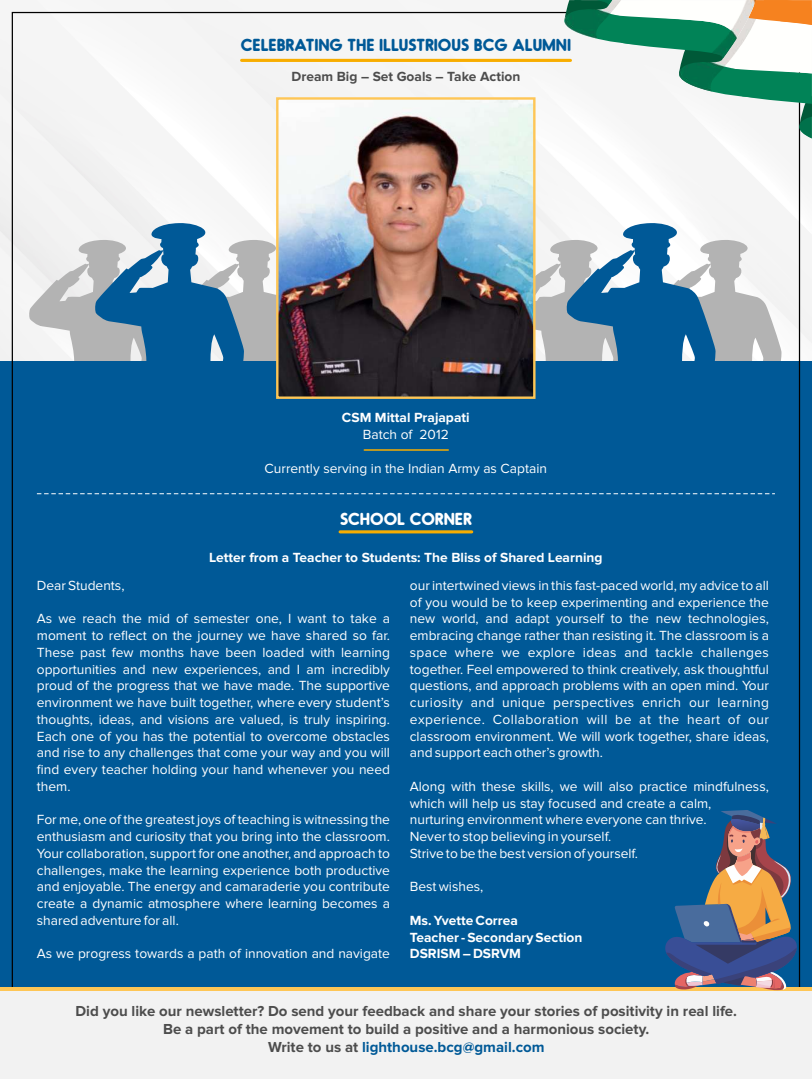
<style>
.page{position:relative;width:812px;height:1079px;background:#fff}
.page>*{position:absolute;margin:0;border:0;box-sizing:border-box;transform-origin:0 0}
.t1{font:700 16.5px "Oduda";color:#005997}
.t2{font:700 16.5px "Oduda";color:#fff}
.t3{font:700 15px/18.2px "Proxima Nova";color:#4d4d4d;text-align:center}
.t4{font:13.75px/16.8px "Proxima Nova";color:#fff;text-align:justify}
.t5{font:700 13.75px/16.8px "Proxima Nova";color:#fff}
.t6{font:700 13.75px "Proxima Nova";color:#4d4d4d}
.s1{color:#005997}
</style>
<div class="page">
<img style="left:0;top:0;width:811px;height:361px">
<svg style="left:535px;top:223px;width:246px;height:138px"></svg>
<svg style="left:29px;top:223px;width:247px;height:138px"></svg>
<div style="left:0;top:361px;width:811px;height:718px;background:#005997"></div>
<hr style="left:340px;top:530px;width:131px;height:3px;background:#f8ad00">
<div style="left:0;top:987px;width:811px;height:92px;background:#f2f2f2"></div>
<hr style="left:0;top:987px;width:811px;height:3px;background:#fec656">
<svg style="left:37px;top:493px;width:737px;height:1px"></svg>
<hr style="left:241px;top:59px;width:329px;height:3px;background:#f8ad00">
<hr style="left:364px;top:449px;width:84px;height:2px;background:#f8ad00">
<img style="left:279px;top:100px;width:253px;height:296px">
<div style="left:276px;top:97px;width:259px;height:302px;border:2px solid #fec656"></div>
<svg style="left:559px;top:0;width:253px;height:138px"></svg>
<img style="left:711px;top:0;width:44px;height:59px">
<img style="left:596px;top:0;width:16px;height:7px">
<svg style="left:665px;top:810px;width:131px;height:180px"></svg>
<p class="t1" style="left:241px;top:37px;width:331px">CELEBRATING THE ILLUSTRIOUS BCG ALUMNI</p>
<p class="t6" style="left:291px;top:70px;width:230px">Dream Big – Set Goals – Take Action</p>
<p class="t5" style="left:342px;top:410px;width:129px">CSM Mittal Prajapati</p>
<p class="t4" style="left:362px;top:427px;width:87px">Batch of 2012</p>
<p class="t4" style="left:264px;top:460px;width:284px">Currently serving in the Indian Army as Captain</p>
<p class="t2" style="left:340px;top:511px;width:133px">SCHOOL CORNER</p>
<p class="t5" style="left:209px;top:549px;width:394px">Letter from a Teacher to Students: The Bliss of Shared Learning</p>
<p class="t4" style="left:37px;top:577px;width:89px">Dear Students,</p>
<p class="t4" style="left:37px;top:611px;width:354px">As we reach the mid of semester one, I want to take a moment to reflect on the journey we have shared so far.<br>These past few months have been loaded with learning opportunities and new experiences, and I am incredibly proud of the progress that we have made. The supportive environment we have built together, where every student’s thoughts, ideas, and visions are valued, is truly inspiring.<br>Each one of you has the potential to overcome obstacles and rise to any challenges that come your way and you will find every teacher holding your hand whenever you need them.</p>
<p class="t4" style="left:37px;top:812px;width:354px">For me, one of the greatest joys of teaching is witnessing the enthusiasm and curiosity that you bring into the classroom.<br>Your collaboration, support for one another, and approach to challenges, make the learning experience both productive and enjoyable. The energy and camaraderie you contribute create a dynamic atmosphere where learning becomes a shared adventure for all.</p>
<p class="t4" style="left:37px;top:946px;width:354px">As we progress towards a path of innovation and navigate</p>
<p class="t4" style="left:409px;top:577px;width:360px">our intertwined views in this fast-paced world, my advice to all of you would be to keep experimenting and experience the new world, and adapt yourself to the new technologies, embracing change rather than resisting it. The classroom is a space where we explore ideas and tackle challenges together. Feel empowered to think creatively, ask thoughtful questions, and approach problems with an open mind. Your curiosity and unique perspectives enrich our learning experience. Collaboration will be at the heart of our classroom environment. We will work together, share ideas, and support each other’s growth.</p>
<p class="t4" style="left:409px;top:778px;width:360px;text-align:left">Along with these skills, we will also practice mindfulness, which will help us stay focused and create a calm, nurturing environment where everyone can thrive.<br>Never to stop believing in yourself.<br>Strive to be the best version of yourself.</p>
<p class="t4" style="left:409px;top:879px;width:75px">Best wishes,</p>
<p class="t5" style="left:409px;top:912px;width:174px">Ms. Yvette Correa<br>Teacher - Secondary Section<br>DSRISM – DSRVM</p>
<p class="t3" style="left:75px;top:1002px;width:662px">Did you like our newsletter? Do send your feedback and share your stories of positivity in real life.<br>Be a part of the movement to build a positive and a harmonious society.<br>Write to us at <span class="s1">lighthouse.bcg@gmail.com</span></p>
</div>
